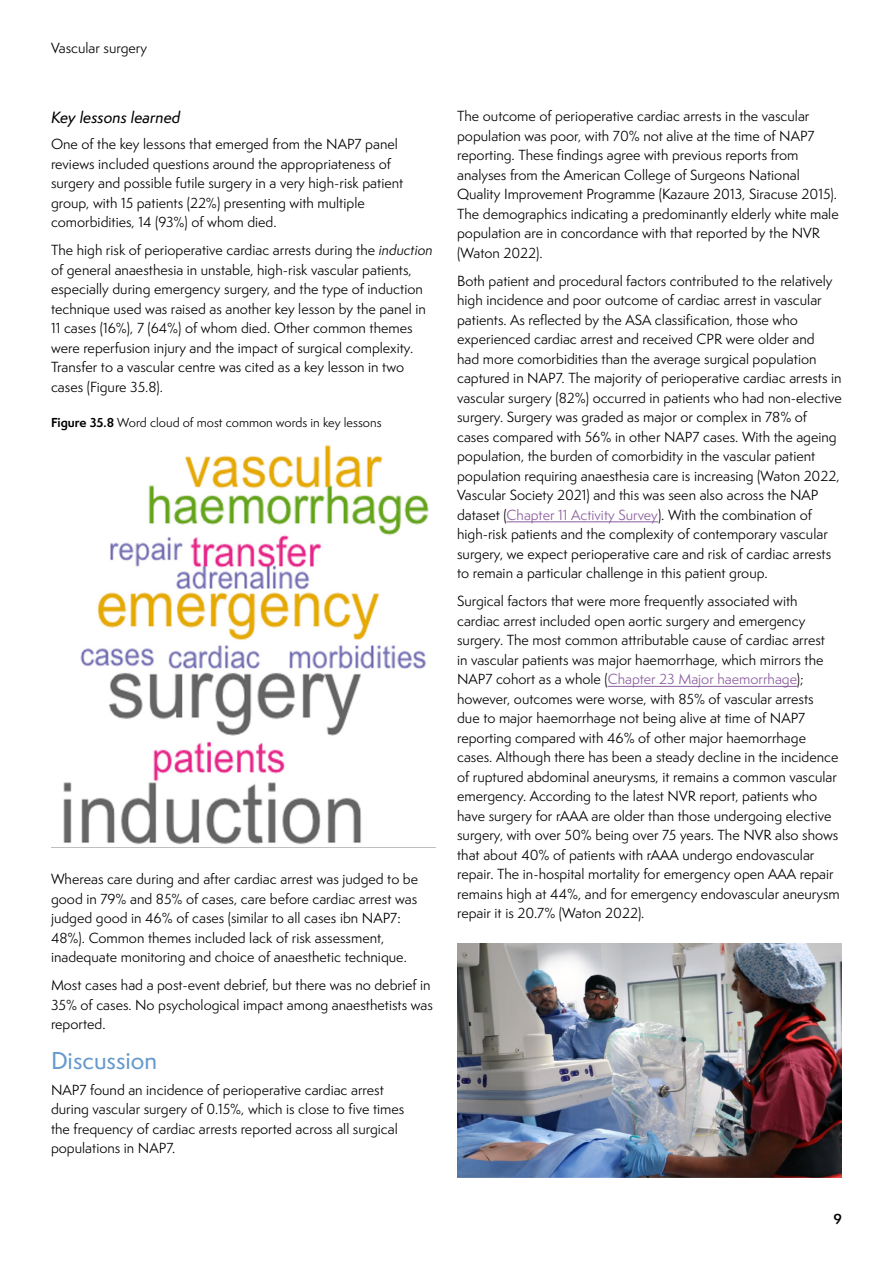
<style>
.page{position:relative;width:893px;height:1263px;background:#fff}
.page>*{position:absolute;margin:0;border:0;box-sizing:border-box;transform-origin:0 0}
.t1{font:500 22.5px "Semplicita Pro";color:#69c}
.t2{font:15px "Semplicita Pro Med It";color:#000}
.t3{font:13.5px/19.5px "Semplicita Pro";color:#000}
.t4{font:600 13.5px "Semplicita Pro";color:#000}
.t5{font:12px "Semplicita Pro";color:#000}
.s1{font-style:italic}
.s2{font-weight:700}
.s3{color:#8a5d9e}
</style>
<div class="page">
<img style="left:51px;top:444px;width:385px;height:404px">
<hr style="left:507px;top:522px;width:151px;height:1px;background:#8a5d9e">
<hr style="left:608px;top:686px;width:189px;height:1px;background:#8a5d9e">
<img style="left:457px;top:944px;width:385px;height:234px">
<p class="t3" style="left:51px;top:38px;width:98px">Vascular surgery</p>
<p class="t2" style="left:51px;top:107px;width:131px">Key lessons learned</p>
<p class="t3" style="left:51px;top:134px;width:354px">One of the key lessons that emerged from the NAP7 panel reviews included questions around the appropriateness of surgery and possible futile surgery in a very high-risk patient group, with 15 patients (22%) presenting with multiple comorbidities, 14 (93%) of whom died.</p>
<p class="t3" style="left:51px;top:240px;width:383px">The high risk of perioperative cardiac arrests during the <span class="s1">induction </span>of general anaesthesia in unstable, high-risk vascular patients, especially during emergency surgery, and the type of induction technique used was raised as another key lesson by the panel in 11 cases (16%), 7 (64%) of whom died. Other common themes were reperfusion injury and the impact of surgical complexity.<br>Transfer to a vascular centre was cited as a key lesson in two cases (Figure 35.8).</p>
<p class="t5" style="left:51px;top:414px;width:332px"><span class="s2">Figure 35.8</span> Word cloud of most common words in key lessons</p>
<p class="t3" style="left:51px;top:869px;width:369px">Whereas care during and after cardiac arrest was judged to be good in 79% and 85% of cases, care before cardiac arrest was judged good in 46% of cases (similar to all cases ibn NAP7:<br>48%). Common themes included lack of risk assessment, inadequate monitoring and choice of anaesthetic technique.</p>
<p class="t3" style="left:51px;top:975px;width:383px">Most cases had a post-event debrief, but there was no debrief in<br>35% of cases. No psychological impact among anaesthetists was reported.</p>
<h1 class="t1" style="left:51px;top:1045px;width:108px">Discussion</h1>
<p class="t3" style="left:51px;top:1080px;width:355px">NAP7 found an incidence of perioperative cardiac arrest during vascular surgery of 0.15%, which is close to five times the frequency of cardiac arrests reported across all surgical populations in NAP7.</p>
<p class="t3" style="left:457px;top:106px;width:383px">The outcome of perioperative cardiac arrests in the vascular population was poor, with 70% not alive at the time of NAP7 reporting. These findings agree with previous reports from analyses from the American College of Surgeons National Quality Improvement Programme (Kazaure 2013, Siracuse 2015).<br>The demographics indicating a predominantly elderly white male population are in concordance with that reported by the NVR (Waton 2022).</p>
<p class="t3" style="left:457px;top:271px;width:386px">Both patient and procedural factors contributed to the relatively high incidence and poor outcome of cardiac arrest in vascular patients. As reflected by the ASA classification, those who experienced cardiac arrest and received CPR were older and<br>had more comorbidities than the average surgical population captured in NAP7. The majority of perioperative cardiac arrests in vascular surgery (82%) occurred in patients who had non-elective surgery. Surgery was graded as major or complex in 78% of cases compared with 56% in other NAP7 cases. With the ageing population, the burden of comorbidity in the vascular patient population requiring anaesthesia care is increasing (Waton 2022, Vascular Society 2021) and this was seen also across the NAP dataset (<span class="s3">Chapter 11 Activity Survey</span>). With the combination of high-risk patients and the complexity of contemporary vascular surgery, we expect perioperative care and risk of cardiac arrests to remain a particular challenge in this patient group.</p>
<p class="t3" style="left:457px;top:591px;width:384px">Surgical factors that were more frequently associated with cardiac arrest included open aortic surgery and emergency surgery. The most common attributable cause of cardiac arrest<br>in vascular patients was major haemorrhage, which mirrors the NAP7 cohort as a whole (<span class="s3">Chapter 23 Major haemorrhage</span>); however, outcomes were worse, with 85% of vascular arrests<br>due to major haemorrhage not being alive at time of NAP7 reporting compared with 46% of other major haemorrhage cases. Although there has been a steady decline in the incidence of ruptured abdominal aneurysms, it remains a common vascular emergency. According to the latest NVR report, patients who have surgery for rAAA are older than those undergoing elective surgery, with over 50% being over 75 years. The NVR also shows that about 40% of patients with rAAA undergo endovascular repair. The in-hospital mortality for emergency open AAA repair remains high at 44%, and for emergency endovascular aneurysm repair it is 20.7% (Waton 2022).</p>
<p class="t4" style="left:833px;top:1208px;width:10px">9</p>
</div>
